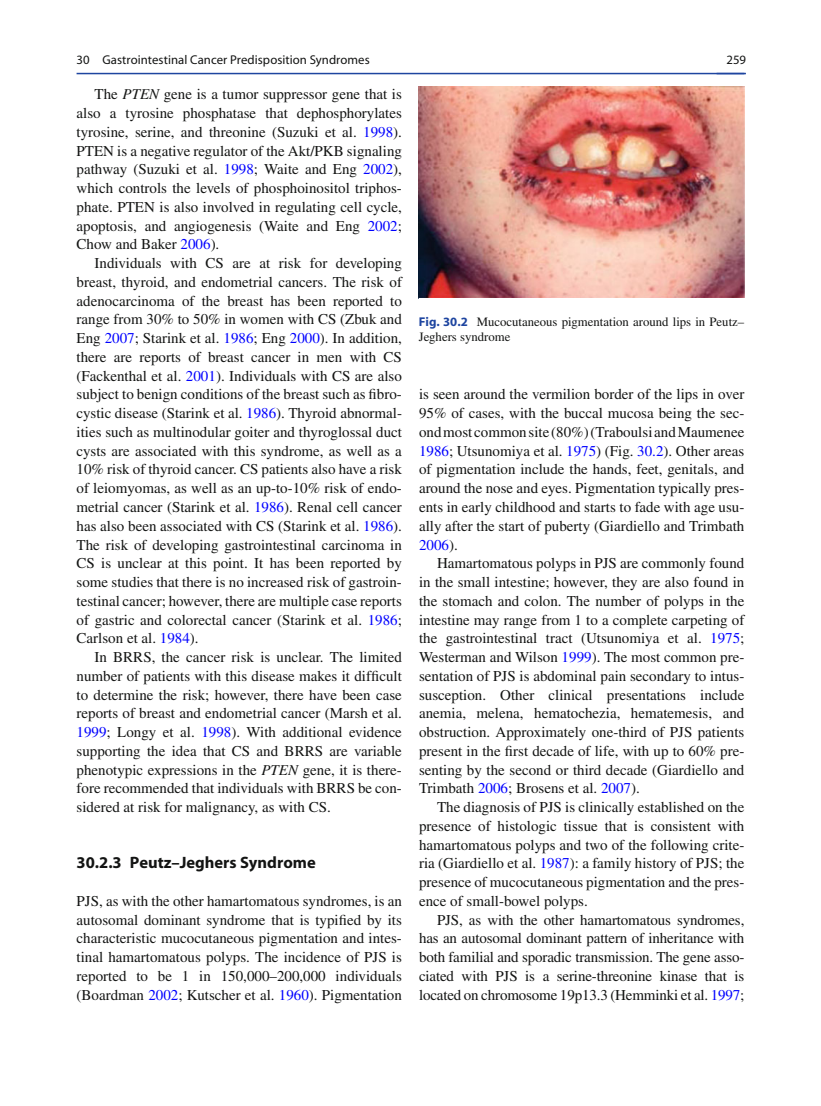
<style>
.page{position:relative;width:821px;height:1106px;background:#fff}
.page>*{position:absolute;margin:0;border:0;box-sizing:border-box;transform-origin:0 0}
.t1{font:700 16.5px "Myriad";color:#131413}
.t2{font:15px/18.8px "Times";color:#131413;text-align:justify}
.t3{font:12.75px/15px "Times";color:#131413}
.t4{font:12.75px "Myriad";letter-spacing:.005em;color:#131413}
.s1{font-style:italic}
.s2{color:#00f}
.s3{font-family:"Myriad";font-weight:700;color:#1e45a0}
</style>
<div class="page">
<hr style="left:716px;top:73px;width:30px;height:1px;background:#1e45a0">
<hr style="left:77px;top:73px;width:667px;height:1px;background:#1e45a0">
<img style="left:419px;top:86px;width:325px;height:212px">
<p class="t4" style="left:77px;top:55px;width:295px">30 Gastrointestinal Cancer Predisposition Syndromes</p>
<p class="t4" style="left:726px;top:55px;width:21px">259</p>
<p class="t2" style="left:77px;top:86px;width:327px;text-indent:18px">The <span class="s1">PTEN</span> gene is a tumor suppressor gene that is also a tyrosine phosphatase that dephosphorylates tyrosine, serine, and threonine (Suzuki et al. <span class="s2">1998</span> ) .<br>PTEN is a negative regulator of the Akt/PKB signaling pathway (Suzuki et al. <span class="s2">1998</span> ; Waite and Eng <span class="s2">2002</span> ) , which controls the levels of phosphoinositol triphos&shy;phate. PTEN is also involved in regulating cell cycle, apoptosis, and angiogenesis (Waite and Eng <span class="s2">2002</span> ; Chow and Baker <span class="s2">2006</span> ) .</p>
<p class="t2" style="left:77px;top:255px;width:327px;text-indent:18px">Individuals with CS are at risk for developing breast, thyroid, and endometrial cancers. The risk of adenocarcinoma of the breast has been reported to range from 30% to 50% in women with CS (Zbuk and Eng <span class="s2">2007</span> ; Starink et al. <span class="s2">1986</span> ; Eng <span class="s2">2000</span> ) . In addition, there are reports of breast cancer in men with CS (Fackenthal et al. <span class="s2">2001</span> ) . Individuals with CS are also subject to benign conditions of the breast such as fibro&shy;cystic disease (Starink et al. <span class="s2">1986</span> ) . Thyroid abnormal&shy;ities such as multinodular goiter and thyroglossal duct cysts are associated with this syndrome, as well as a 10% risk of thyroid cancer. CS patients also have a risk of leiomyomas, as well as an up-to-10% risk of endo&shy;metrial cancer (Starink et al. <span class="s2">1986</span> ) . Renal cell cancer has also been associated with CS (Starink et al. <span class="s2">1986</span> ) .<br>The risk of developing gastrointestinal carcinoma in CS is unclear at this point. It has been reported by some studies that there is no increased risk of gastroin&shy;testinal cancer; however, there are multiple case reports of gastric and colorectal cancer (Starink et al. <span class="s2">1986</span> ; Carlson et al. <span class="s2">1984</span> ) .</p>
<p class="t2" style="left:77px;top:649px;width:327px;text-indent:18px">In BRRS, the cancer risk is unclear. The limited number of patients with this disease makes it difficult to determine the risk; however, there have been case reports of breast and endometrial cancer (Marsh et al.<br><span class="s2">1999</span> ; Longy et al. <span class="s2">1998</span> ) . With additional evidence supporting the idea that CS and BRRS are variable phenotypic expressions in the <span class="s1">PTEN</span> gene, it is there&shy;fore recommended that individuals with BRRS be con&shy;sidered at risk for malignancy, as with CS.</p>
<p class="t3" style="left:419px;top:315px;width:327px"><span class="s3">Fig. 30.2</span> Mucocutaneous pigmentation around lips in Peutz–<br>Jeghers syndrome</p>
<p class="t2" style="left:419px;top:386px;width:327px">is seen around the vermilion border of the lips in over 95% of cases, with the buccal mucosa being the sec&shy;ond most common site (80%) (Traboulsi and Maumenee <span class="s2">1986</span> ; Utsunomiya et al. <span class="s2">1975</span> ) (Fig. <span class="s2">30.2</span> ). Other areas of pigmentation include the hands, feet, genitals, and around the nose and eyes. Pigmentation typically pres&shy;ents in early childhood and starts to fade with age usu&shy;ally after the start of puberty (Giardiello and Trimbath <span class="s2">2006</span> ) .</p>
<p class="t2" style="left:419px;top:555px;width:327px;text-indent:18px">Hamartomatous polyps in PJS are commonly found in the small intestine; however, they are also found in the stomach and colon. The number of polyps in the intestine may range from 1 to a complete carpeting of the gastrointestinal tract (Utsunomiya et al. <span class="s2">1975</span> ; Westerman and Wilson <span class="s2">1999</span> ) . The most common pre&shy;sentation of PJS is abdominal pain secondary to intus&shy;susception. Other clinical presentations include anemia, melena, hematochezia, hematemesis, and obstruction. Approximately one-third of PJS patients present in the first decade of life, with up to 60% pre&shy;senting by the second or third decade (Giardiello and Trimbath <span class="s2">2006</span> ; Brosens et al. <span class="s2">2007</span> ) .</p>
<p class="t2" style="left:419px;top:799px;width:327px;text-indent:18px">The diagnosis of PJS is clinically established on the presence of histologic tissue that is consistent with hamartomatous polyps and two of the following crite&shy;ria (Giardiello et al. <span class="s2">1987</span> ) : a family history of PJS; the presence of mucocutaneous pigmentation and the pres&shy;ence of small-bowel polyps.</p>
<p class="t2" style="left:419px;top:911px;width:327px;text-indent:18px">PJS, as with the other hamartomatous syndromes, has an autosomal dominant pattern of inheritance with both familial and sporadic transmission. The gene asso&shy;ciated with PJS is a serine-threonine kinase that is located on chromosome 19p13.3 (Hemminki et al. <span class="s2">1997</span> ;</p>
<p class="t1" style="left:77px;top:856px;width:241px">30.2.3 Peutz–Jeghers Syndrome</p>
<p class="t2" style="left:77px;top:893px;width:327px">PJS, as with the other hamartomatous syndromes, is an autosomal dominant syndrome that is typified by its characteristic mucocutaneous pigmentation and intes&shy;tinal hamartomatous polyps. The incidence of PJS is reported to be 1 in 150,000–200,000 individuals (Boardman <span class="s2">2002</span> ; Kutscher et al. <span class="s2">1960</span> ) . Pigmentation</p>
</div>
